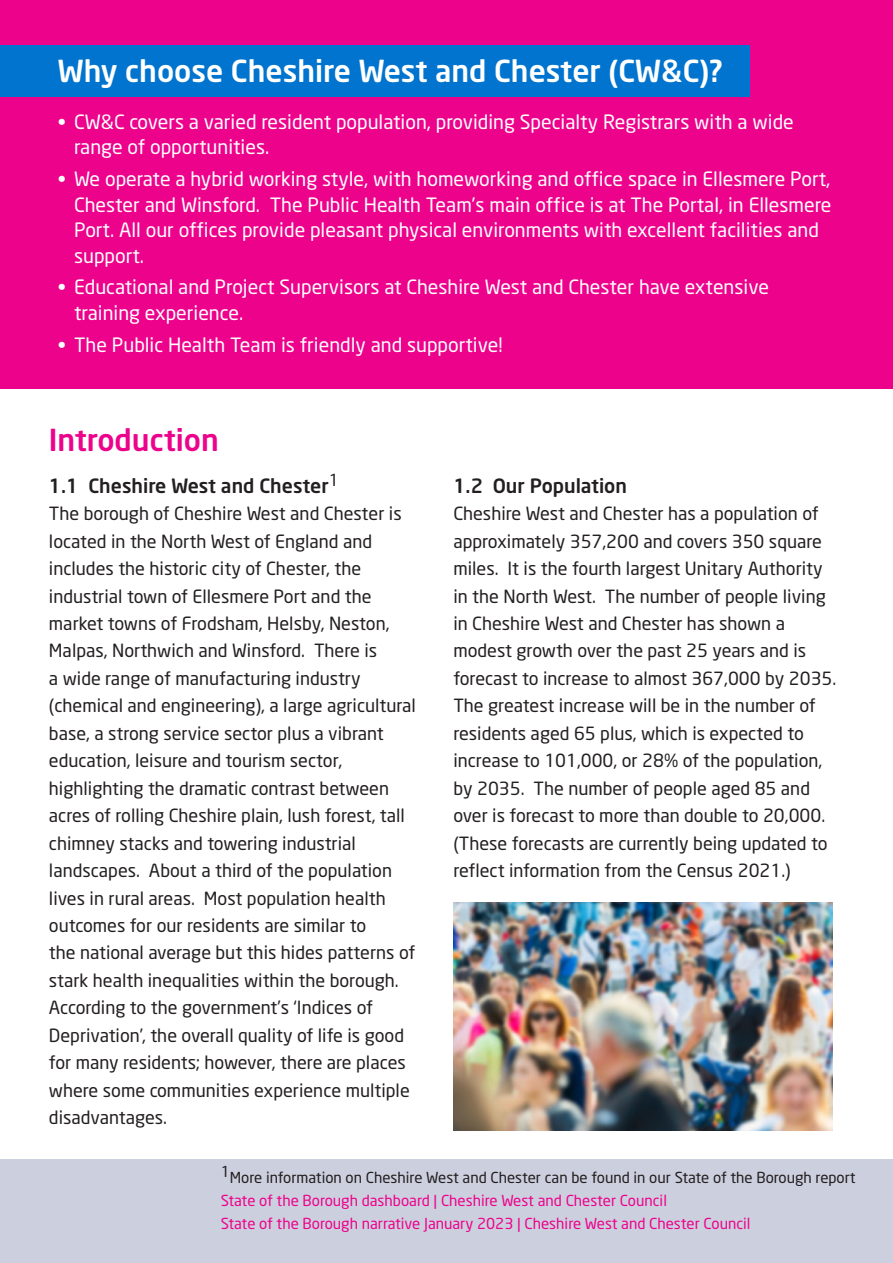
<style>
.page{position:relative;width:893px;height:1263px;background:#fff}
.page>*{position:absolute;margin:0;border:0;box-sizing:border-box;transform-origin:0 0}
.t1{font:500 30px "Neo Sans";color:#fff}
.t2{font:500 30px "Neo Sans";color:#ed028c}
.t3{font:19.5px/25.5px "Neo Sans";color:#fff}
.t4{font:500 19.5px "Neo Sans";color:#231f20}
.t5{font:18px/27.5px "Neo Sans";color:#231f20}
.t6{font:15px/22.6px "Neo Sans";color:#ed028c}
.t7{font:15px "Neo Sans";color:#231f20}
</style>
<div class="page">
<div style="left:0;top:0;width:893px;height:389px;background:#ed028c"></div>
<div style="left:0;top:45px;width:749px;height:51px;background:#0074ce"></div>
<div style="left:0;top:1160px;width:893px;height:103px;background:#cccfde"></div>
<img style="left:453px;top:903px;width:379px;height:228px">
<h1 class="t1" style="left:58px;top:59px;width:666px">Why choose Cheshire West and Chester (CW&amp;C)?</h1>
<p class="t3" style="left:74px;top:111px;width:721px;text-indent:-16px">• CW&amp;C covers a varied resident population, providing Specialty Registrars with a wide range of opportunities.</p>
<p class="t3" style="left:74px;top:168px;width:759px;text-indent:-16px">• We operate a hybrid working style, with homeworking and office space in Ellesmere Port, Chester and Winsford. The Public Health Team’s main office is at The Portal, in Ellesmere Port. All our offices provide pleasant physical environments with excellent facilities and support.</p>
<p class="t3" style="left:74px;top:276px;width:696px;text-indent:-16px">• Educational and Project Supervisors at Cheshire West and Chester have extensive training experience.</p>
<p class="t3" style="left:58px;top:334px;width:446px">• The Public Health Team is friendly and supportive!</p>
<h1 class="t2" style="left:49px;top:429px;width:171px">Introduction</h1>
<p class="t4" style="left:49px;top:478px;width:291px">1.1 Cheshire West and Chester<sup>1</sup></p>
<p class="t5" style="left:49px;top:501px;width:369px">The borough of Cheshire West and Chester is located in the North West of England and includes the historic city of Chester, the industrial town of Ellesmere Port and the market towns of Frodsham, Helsby, Neston, Malpas, Northwich and Winsford. There is<br>a wide range of manufacturing industry (chemical and engineering), a large agricultural base, a strong service sector plus a vibrant education, leisure and tourism sector, highlighting the dramatic contrast between acres of rolling Cheshire plain, lush forest, tall chimney stacks and towering industrial landscapes. About a third of the population lives in rural areas. Most population health outcomes for our residents are similar to<br>the national average but this hides patterns of stark health inequalities within the borough.<br>According to the government’s ‘Indices of Deprivation’, the overall quality of life is good for many residents; however, there are places where some communities experience multiple disadvantages.</p>
<p class="t4" style="left:453px;top:478px;width:175px">1.2 Our Population</p>
<p class="t5" style="left:453px;top:501px;width:384px">Cheshire West and Chester has a population of approximately 357,200 and covers 350 square miles. It is the fourth largest Unitary Authority in the North West. The number of people living in Cheshire West and Chester has shown a modest growth over the past 25 years and is forecast to increase to almost 367,000 by 2035.<br>The greatest increase will be in the number of residents aged 65 plus, which is expected to increase to 101,000, or 28% of the population, by 2035. The number of people aged 85 and over is forecast to more than double to 20,000. (These forecasts are currently being updated to reflect information from the Census 2021.)</p>
<p class="t7" style="left:221px;top:1165px;width:11px">1</p>
<p class="t7" style="left:230px;top:1172px;width:627px">More information on Cheshire West and Chester can be found in our State of the Borough report</p>
<p class="t6" style="left:221px;top:1190px;width:531px">State of the Borough dashboard | Cheshire West and Chester Council<br>State of the Borough narrative January 2023 | Cheshire West and Chester Council</p>
</div>
